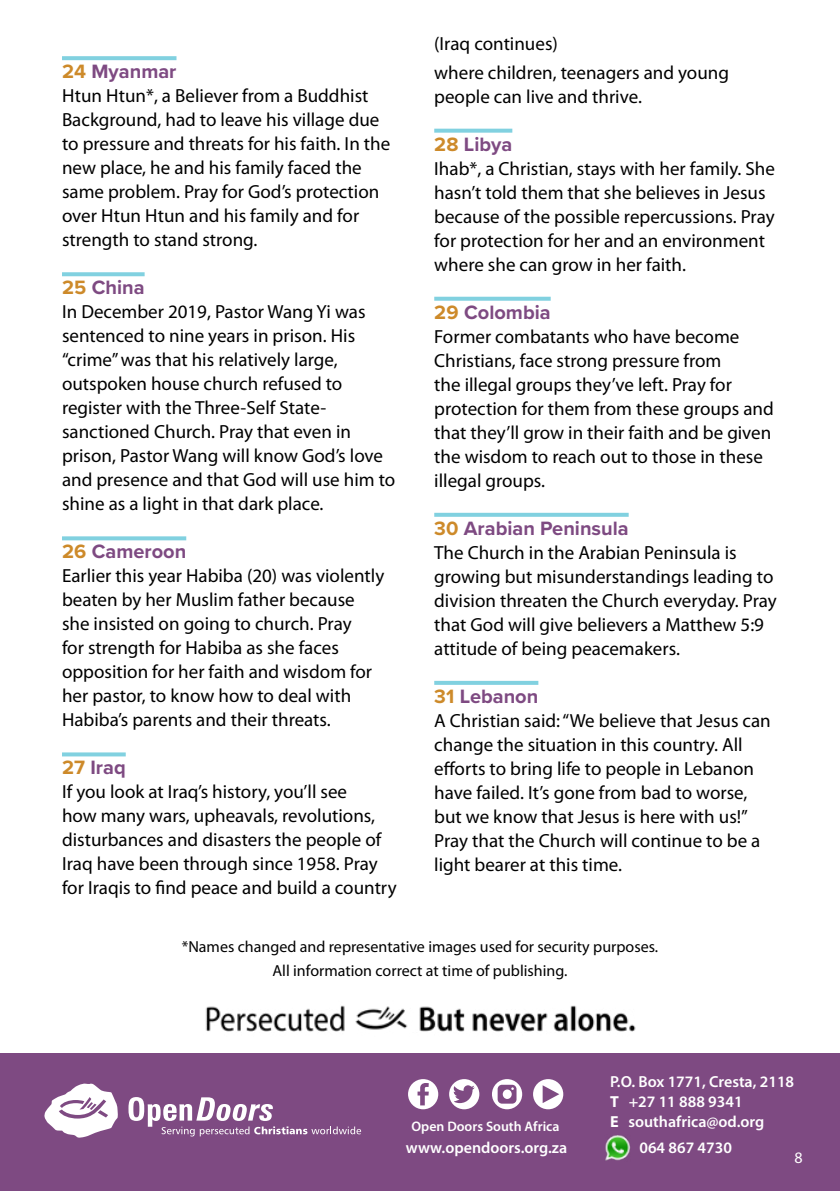
<style>
.page{position:relative;width:840px;height:1191px;background:#fff}
.page>*{position:absolute;margin:0;border:0;box-sizing:border-box;transform-origin:0 0}
.t1{font:700 20px "Proxima Nova";color:#7e4a82}
.t2{font:19px/24px "Myriad Pro";color:#000}
.t3{font:16px/24px "Myriad Pro";color:#000;text-align:center}
.t4{font:600 16px/20px "Myriad Pro";color:#fff}
.t5{font:16px "Myriad Pro";color:#fff}
.t6{font:600 13.8px "Myriad Pro";color:#fff}
.s1{color:#cd8a2a}
.s2{font-weight:700}
</style>
<div class="page">
<div style="left:0;top:1053px;width:839px;height:138px;background:#7e4a82"></div>
<img style="left:205px;top:1005px;width:430px;height:27px">
<svg style="left:44px;top:1083px;width:74px;height:54px"></svg>
<svg style="left:128px;top:1097px;width:233px;height:39px"></svg>
<svg style="left:449px;top:1079px;width:30px;height:30px"></svg>
<svg style="left:408px;top:1079px;width:30px;height:30px"></svg>
<svg style="left:492px;top:1079px;width:30px;height:30px"></svg>
<svg style="left:533px;top:1079px;width:30px;height:30px"></svg>
<svg style="left:62px;top:56px;width:114px;height:4px"></svg>
<svg style="left:62px;top:272px;width:82px;height:4px"></svg>
<svg style="left:62px;top:536px;width:124px;height:4px"></svg>
<svg style="left:62px;top:752px;width:64px;height:4px"></svg>
<img style="left:605px;top:1135px;width:25px;height:26px">
<svg style="left:434px;top:129px;width:78px;height:4px"></svg>
<svg style="left:434px;top:297px;width:116px;height:4px"></svg>
<svg style="left:434px;top:513px;width:194px;height:4px"></svg>
<svg style="left:434px;top:681px;width:104px;height:4px"></svg>
<p class="t1" style="left:62px;top:57px;width:116px"><span class="s1">24</span> Myanmar</p>
<p class="t2" style="left:62px;top:83px;width:329px">Htun Htun*, a Believer from a Buddhist Background, had to leave his village due to pressure and threats for his faith. In the new place, he and his family faced the same problem. Pray for God’s protection over Htun Htun and his family and for strength to stand strong.</p>
<p class="t1" style="left:62px;top:273px;width:84px"><span class="s1">25</span> China</p>
<p class="t2" style="left:62px;top:299px;width:334px">In December 2019, Pastor Wang Yi was sentenced to nine years in prison. His “crime” was that his relatively large, outspoken house church refused to register with the Three-Self State&shy;sanctioned Church. Pray that even in prison, Pastor Wang will know God’s love and presence and that God will use him to shine as a light in that dark place.</p>
<p class="t1" style="left:62px;top:537px;width:126px"><span class="s1">26</span> Cameroon</p>
<p class="t2" style="left:62px;top:563px;width:323px">Earlier this year Habiba (20) was violently beaten by her Muslim father because she insisted on going to church. Pray<br>for strength for Habiba as she faces opposition for her faith and wisdom for her pastor, to know how to deal with Habiba’s parents and their threats.</p>
<p class="t1" style="left:62px;top:753px;width:65px"><span class="s1">27</span> Iraq</p>
<p class="t2" style="left:62px;top:779px;width:336px">If you look at Iraq’s history, you’ll see<br>how many wars, upheavals, revolutions, disturbances and disasters the people of Iraq have been through since 1958. Pray for Iraqis to find peace and build a country</p>
<p class="t2" style="left:434px;top:31px;width:125px">(Iraq continues)</p>
<p class="t2" style="left:434px;top:60px;width:296px">where children, teenagers and young people can live and thrive.</p>
<p class="t1" style="left:434px;top:129px;width:79px"><span class="s1">28</span> Libya</p>
<p class="t2" style="left:434px;top:156px;width:342px">Ihab*, a Christian, stays with her family. She hasn’t told them that she believes in Jesus because of the possible repercussions. Pray for protection for her and an environment where she can grow in her faith.</p>
<p class="t1" style="left:434px;top:297px;width:118px"><span class="s1">29</span> Colombia</p>
<p class="t2" style="left:434px;top:324px;width:341px">Former combatants who have become Christians, face strong pressure from<br>the illegal groups they’ve left. Pray for protection for them from these groups and that they’ll grow in their faith and be given the wisdom to reach out to those in these illegal groups.</p>
<p class="t1" style="left:434px;top:513px;width:196px"><span class="s1">30</span> Arabian Peninsula</p>
<p class="t2" style="left:434px;top:540px;width:344px">The Church in the Arabian Peninsula is growing but misunderstandings leading to division threaten the Church everyday. Pray that God will give believers a Matthew 5:9 attitude of being peacemakers.</p>
<p class="t1" style="left:434px;top:681px;width:105px"><span class="s1">31</span> Lebanon</p>
<p class="t2" style="left:434px;top:708px;width:338px">A Christian said: “We believe that Jesus can change the situation in this country. All efforts to bring life to people in Lebanon have failed. It’s gone from bad to worse, but we know that Jesus is here with us!” Pray that the Church will continue to be a light bearer at this time.</p>
<p class="t3" style="left:182px;top:934px;width:477px">*Names changed and representative images used for security purposes.<br>All information correct at time of publishing.</p>
<p class="t6" style="left:411px;top:1117px;width:149px">Open Doors South Africa</p>
<p class="t4" style="left:610px;top:1070px;width:185px">P.O. Box 1771, Cresta, 2118<br><span class="s2">T</span> +27 11 888 9341<br><span class="s2">E</span> southafrica@od.org</p>
<p class="t4" style="left:405px;top:1136px;width:163px">www.opendoors.org.za</p>
<p class="t4" style="left:639px;top:1136px;width:94px">064 867 4730</p>
<p class="t5" style="left:794px;top:1148px;width:10px">8</p>
</div>
